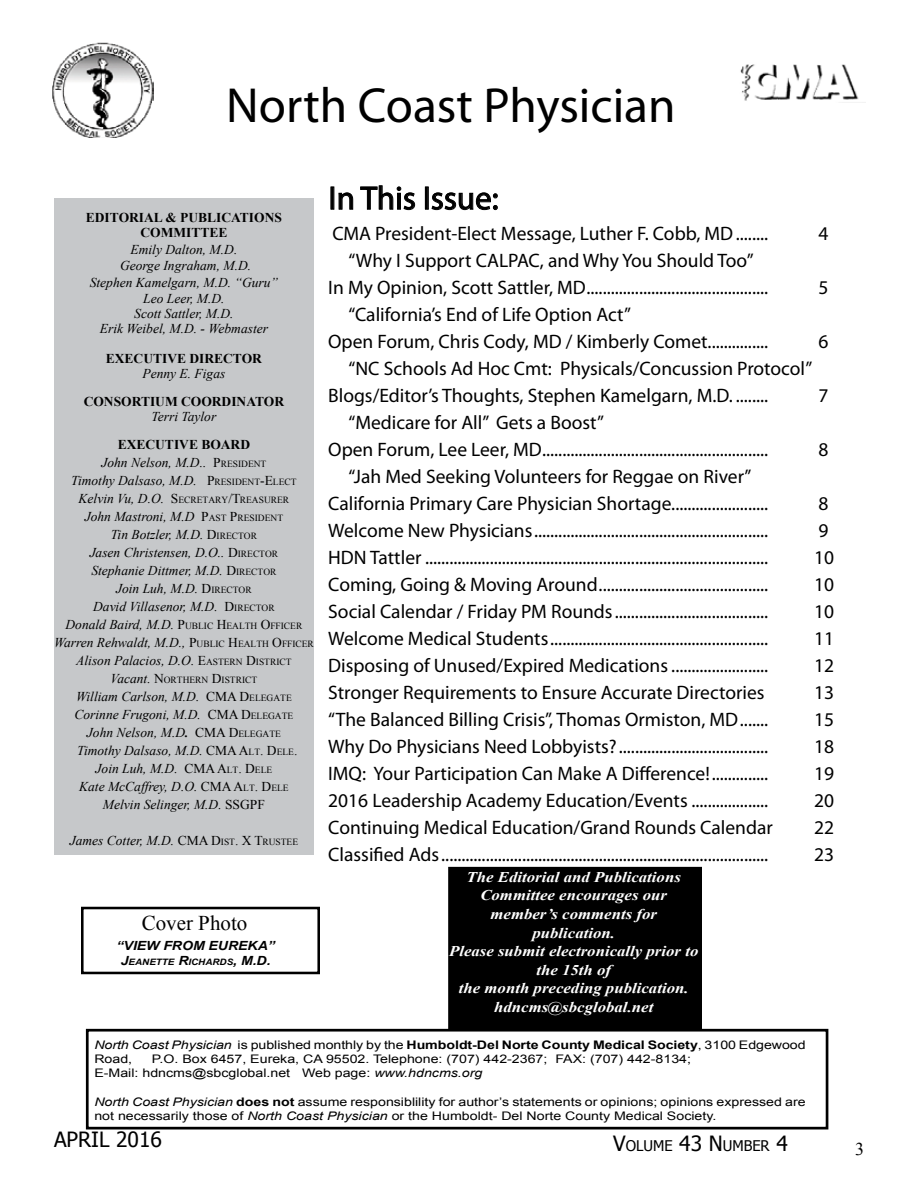
<style>
.page{position:relative;width:918px;height:1188px;background:#fff}
.page>*{position:absolute;margin:0;border:0;box-sizing:border-box;transform-origin:0 0}
.t1{font:49.5px "Myriad Pro";color:#000}
.t2{font:33px "Myriad Pro";color:#000}
.t3{font:21px "Times New Roman";color:#000}
.t4{font:21px "Tahoma";color:#000}
.t5{font:19.5px/27px "Myriad Pro";color:#000}
.t6{font:18px "Times New Roman";color:#000}
.t7{font:italic 700 14.85px/18.6px "Times New Roman";color:#fff;text-align:center;scale:1.13 1}
.t8{font:14.7px "Tahoma";color:#000}
.t9{font:italic 13.5px/18px "Times New Roman";color:#000;text-align:center}
.t10{font:700 13.5px/15px "Times New Roman";color:#000;text-align:center}
.t11{font:italic 700 12.6px "Arial";color:#000;scale:1.11 1}
.t12{font:11.85px/14.1px "Arial";color:#000;scale:1.2 1}
.t13{font:9.45px "Times New Roman";color:#000}
.t14{font:italic 700 8.85px "Arial";color:#000;scale:1.11 1}
.s1{font-weight:700;font-style:normal}
.s2{font-style:normal}
.s3{font-style:normal;font-size:9.45px}
.s4{font-style:italic;font-size:13.5px}
.s5{font-size:13.5px}
.s6{font-weight:700}
.s7{font-style:inherit}
.s8{font-size:12.6px}
.s9{font-style:italic}
.s10{font-size:21px}
</style>
<div class="page">
<div style="left:54px;top:198px;width:260px;height:657px;background:#c6c8ca"></div>
<img style="left:740px;top:64px;width:125px;height:39px">
<svg style="left:338px;top:192px;width:15px;height:18px"></svg>
<svg style="left:360px;top:185px;width:55px;height:25px"></svg>
<div style="left:425px;top:187px;width:4px;height:23px;border:1px solid #000"></div>
<svg style="left:431px;top:192px;width:67px;height:18px"></svg>
<div style="left:449px;top:868px;width:252px;height:161px;background:#000"></div>
<div style="left:448px;top:867px;width:254px;height:163px;border:2px solid #000"></div>
<div style="left:86px;top:1029px;width:742px;height:100px;border:3px solid #000"></div>
<img style="left:52px;top:43px;width:102px;height:94px">
<div style="left:81px;top:907px;width:239px;height:67px;border:3px solid #000"></div>
<h1 class="t1" style="left:226px;top:75px;width:451px">North Coast Physician</h1>
<p class="t10" style="left:86px;top:210px;width:198px">EDITORIAL &amp; PUBLICATIONS<br>COMMITTEE</p>
<p class="t9" style="left:90px;top:241px;width:190px;line-height:16.5px">Emily Dalton, M.D.<br>George Ingraham, M.D.<br>Stephen Kamelgarn, M.D. “Guru”<br>Leo Leer, M.D.</p>
<p class="t9" style="left:100px;top:306px;width:170px;line-height:15px">Scott Sattler, M.D.<br>Erik Weibel, M.D. - Webmaster</p>
<p class="t10" style="left:106px;top:351px;width:158px">EXECUTIVE DIRECTOR</p>
<p class="t9" style="left:143px;top:364px;width:84px">Penny E. Figas</p>
<p class="t10" style="left:84px;top:394px;width:202px">CONSORTIUM COORDINATOR</p>
<p class="t9" style="left:152px;top:407px;width:66px">Terri Taylor</p>
<p class="t9" style="left:71px;top:435px;width:227px"><span class="s1">EXECUTIVE BOARD<br></span>John Nelson, M.D.. <span class="s2">P</span><span class="s3">RESIDENT<br></span>Timothy Dalsaso, M.D. <span class="s2">P</span><span class="s3">RESIDENT</span><span class="s2">-E</span><span class="s3">LECT</span></p>
<p class="t13" style="left:79px;top:493px;width:212px"><span class="s4">Kelvin Vu, D.O.</span> <span class="s5">S</span> ECRETARY<span class="s5">/T</span>REASURER</p>
<p class="t9" style="left:54px;top:507px;width:261px">John Mastroni, M.D <span class="s2">P</span><span class="s3">AST</span> <span class="s2">P</span><span class="s3">RESIDENT<br></span>Tin Botzler, M.D. <span class="s2">D</span><span class="s3">IRECTOR<br></span>Jasen Christensen, D.O.. <span class="s2">D</span><span class="s3">IRECTOR<br></span>Stephanie Dittmer, M.D. <span class="s2">D</span><span class="s3">IRECTOR<br></span>Join Luh, M.D. <span class="s2">D</span><span class="s3">IRECTOR<br></span>David Villasenor, M.D. <span class="s2">D</span><span class="s3">IRECTOR<br></span>Donald Baird, M.D. <span class="s2">P</span><span class="s3">UBLIC</span> <span class="s2">H</span><span class="s3">EALTH</span> <span class="s2">O</span><span class="s3">FFICER </span>Warren Rehwaldt, M.D., <span class="s2">P</span><span class="s3">UBLIC</span> <span class="s2">H</span><span class="s3">EALTH</span> <span class="s2">O</span><span class="s3">FFICER </span>Alison Palacios, D.O. <span class="s2">E</span><span class="s3">ASTERN</span> <span class="s2">D</span><span class="s3">ISTRICT</span></p>
<p class="t13" style="left:111px;top:673px;width:148px"><span class="s4">Vacant.</span> <span class="s5">N</span>ORTHERN <span class="s5">D</span>ISTRICT</p>
<p class="t9" style="left:75px;top:687px;width:224px">William Carlson, M.D. <span class="s2">CMA D</span><span class="s3">ELEGATE<br></span>Corinne Frugoni, M.D. <span class="s2">CMA D</span><span class="s3">ELEGATE<br></span>John Nelson, M.D<span class="s6">.</span> <span class="s2">CMA D</span><span class="s3">ELEGATE<br></span>Timothy Dalsaso, <span class="s7">M.D.</span> <span class="s2">CMA A</span><span class="s3">LT</span><span class="s2">. D</span><span class="s3">ELE</span><span class="s2">.<br></span>Join Luh, M.D. <span class="s2">CMA A</span><span class="s3">LT</span><span class="s2">. D</span><span class="s3">ELE<br></span>Kate McCaffrey, D.O. <span class="s2">CMA A</span><span class="s3">LT</span><span class="s2">. D</span><span class="s3">ELE<br></span>Melvin Selinger, M.D. <span class="s2">SSGPF</span></p>
<p class="t9" style="left:70px;top:831px;width:230px">James Cotter, M.D. <span class="s2">CMA D</span><span class="s3">IST</span><span class="s2">. X T</span><span class="s3">RUSTEE</span></p>
<p class="t3" style="left:142px;top:909px;width:107px">Cover Photo</p>
<p class="t11" style="left:117px;top:937px;width:144px">“VIEW FROM EUREKA”</p>
<p class="t14" style="left:121px;top:956px;width:136px"><span class="s8">J</span>EANETTE <span class="s8">R</span>ICHARDS<span class="s8">, M.D.</span></p>
<h2 class="t2" style="left:328px;top:178px;width:172px">In This Issue:</h2>
<p class="t5" style="left:332px;top:219px;width:437px">CMA President-Elect Message, Luther F. Cobb, MD........</p>
<p class="t5" style="left:818px;top:219px;width:12px">4</p>
<p class="t5" style="left:328px;top:246px;width:441px;text-align:center">“Why I Support CALPAC, and Why You Should Too”<br>In My Opinion, Scott Sattler, MD.............................................</p>
<p class="t5" style="left:818px;top:273px;width:12px">5</p>
<p class="t5" style="left:328px;top:300px;width:441px;text-indent:20px">“California’s End of Life Option Act”<br>Open Forum, Chris Cody, MD / Kimberly Comet...............</p>
<p class="t5" style="left:818px;top:327px;width:12px">6</p>
<p class="t5" style="left:328px;top:354px;width:486px;text-indent:20px">“NC Schools Ad Hoc Cmt: Physicals/Concussion Protocol”<br>Blogs/Editor’s Thoughts, Stephen Kamelgarn, M.D. ........</p>
<p class="t5" style="left:818px;top:381px;width:12px">7</p>
<p class="t5" style="left:328px;top:408px;width:441px;text-indent:20px">“Medicare for All” Gets a Boost”<br>Open Forum, Lee Leer, MD........................................................</p>
<p class="t5" style="left:328px;top:462px;width:441px;text-align:center">“Jah Med Seeking Volunteers for Reggae on River”<br>California Primary Care Physician Shortage........................</p>
<p class="t5" style="left:818px;top:435px;width:12px">8</p>
<p class="t5" style="left:818px;top:489px;width:12px">8</p>
<p class="t5" style="left:328px;top:516px;width:441px">Welcome New Physicians..........................................................</p>
<p class="t5" style="left:818px;top:516px;width:12px">9</p>
<p class="t5" style="left:328px;top:543px;width:441px">HDN Tattler .....................................................................................</p>
<p class="t5" style="left:814px;top:543px;width:22px">10</p>
<p class="t5" style="left:328px;top:570px;width:441px">Coming, Going &amp; Moving Around..........................................</p>
<p class="t5" style="left:814px;top:570px;width:22px">10</p>
<p class="t5" style="left:328px;top:597px;width:441px">Social Calendar / Friday PM Rounds......................................</p>
<p class="t5" style="left:814px;top:597px;width:22px">10</p>
<p class="t5" style="left:328px;top:624px;width:441px">Welcome Medical Students......................................................</p>
<p class="t5" style="left:814px;top:624px;width:22px">11</p>
<p class="t5" style="left:328px;top:651px;width:441px">Disposing of Unused/Expired Medications ........................</p>
<p class="t5" style="left:814px;top:651px;width:22px">12</p>
<p class="t5" style="left:328px;top:678px;width:438px">Stronger Requirements to Ensure Accurate Directories</p>
<p class="t5" style="left:814px;top:678px;width:22px">13</p>
<p class="t5" style="left:328px;top:705px;width:441px">“The Balanced Billing Crisis”, Thomas Ormiston, MD.......</p>
<p class="t5" style="left:814px;top:705px;width:22px">15</p>
<p class="t5" style="left:328px;top:732px;width:441px">Why Do Physicians Need Lobbyists?.....................................</p>
<p class="t5" style="left:814px;top:732px;width:22px">18</p>
<p class="t5" style="left:328px;top:759px;width:441px">IMQ: Your Participation Can Make A Difference!..............</p>
<p class="t5" style="left:814px;top:759px;width:22px">19</p>
<p class="t5" style="left:328px;top:786px;width:441px">2016 Leadership Academy Education/Events ...................</p>
<p class="t5" style="left:814px;top:786px;width:22px">20</p>
<p class="t5" style="left:328px;top:813px;width:446px">Continuing Medical Education/Grand Rounds Calendar</p>
<p class="t5" style="left:814px;top:813px;width:22px">22</p>
<p class="t5" style="left:328px;top:840px;width:441px">Classified Ads.................................................................................</p>
<p class="t5" style="left:814px;top:840px;width:22px">23</p>
<p class="t7" style="left:449px;top:867px;width:222px">The Editorial and Publications<br>Committee encourages our member’s comments for publication.<br>Please submit electronically prior to the 15th of<br>the month preceding publication. hdncms@sbcglobal.net</p>
<p class="t12" style="left:94px;top:1038px;width:594px"><span class="s9">North Coast Physician</span> is published monthly by the <span class="s6">Humboldt-Del Norte County Medical Society</span>, 3100 Edgewood<br>Road,</p>
<p class="t12" style="left:94px;top:1052px;width:499px;text-indent:58px">P.O. Box 6457, Eureka, CA 95502. Telephone: (707) 442-2367; FAX: (707) 442-8134;<br>E-Mail: hdncms@sbcglobal.net Web page: <span class="s9">www.hdncms.org</span></p>
<p class="t12" style="left:94px;top:1095px;width:594px"><span class="s9">North Coast Physician</span> <span class="s6">does not</span> assume responsiblility for author’s statements or opinions; opinions expressed are not necessarily those of <span class="s9">North Coast Physician</span> or the Humboldt- Del Norte County Medical Society.</p>
<p class="t4" style="left:54px;top:1126px;width:109px">APRIL 2016</p>
<p class="t8" style="left:613px;top:1136px;width:176px"><span class="s10">V</span>OLUME <span class="s10">43 N</span>UMBER <span class="s10">4</span></p>
<p class="t6" style="left:855px;top:1137px;width:10px">3</p>
</div>
